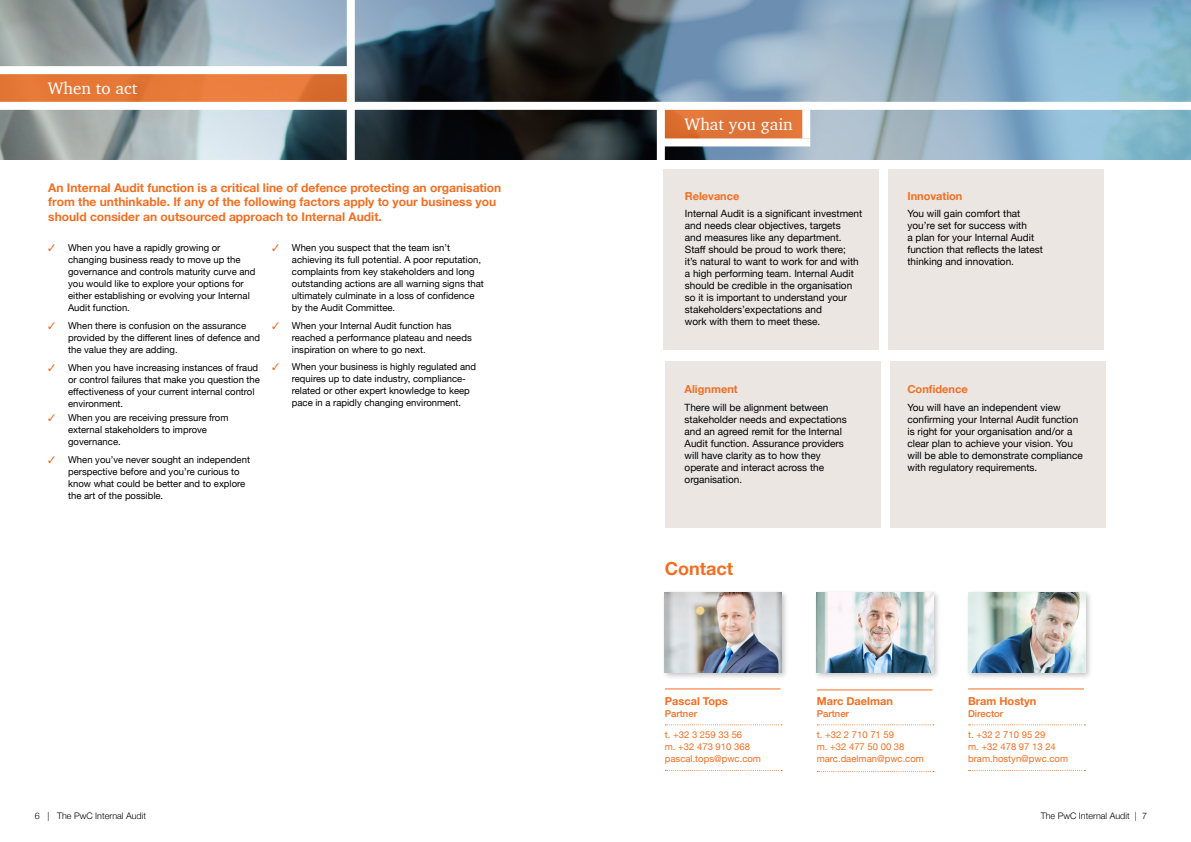
<style>
.page{position:relative;width:1191px;height:842px;background:#fff}
.page>*{position:absolute;margin:0;border:0;box-sizing:border-box;transform-origin:0 0}
.t1{font:700 18px "Helvetica Neue";color:#f36e21}
.t2{font:17px "Charter";color:#fff}
.t3{font:700 12px/14.4px "Helvetica Neue";color:#f36e21}
.t4{font:700 11px "Helvetica Neue";color:#f36e21}
.t5{font:10px/12px "Helvetica Neue";color:#000}
.t6{font:9.5px/12px "Helvetica Neue";color:#000}
.t7{font:9.5px/12px "Helvetica Neue";color:#f36e21}
.t8{font:500 9.5px "Helvetica Neue";color:#f36e21}
.t9{font:300 9px "Helvetica Neue";color:#000}
.s1{color:#f36e21}
</style>
<div class="page">
<img style="left:0;top:0;width:1191px;height:160px">
<div style="left:663px;top:106px;width:147px;height:32px;background:linear-gradient(to right,#dc7032,#e1773d)"></div>
<svg style="left:0;top:74px;width:347px;height:28px;background:#e5793a"></svg>
<div style="left:888px;top:169px;width:216px;height:180px;background:#ebe6e2"></div>
<div style="left:665px;top:361px;width:215px;height:166px;background:#ebe6e2"></div>
<div style="left:890px;top:361px;width:215px;height:166px;background:#ebe6e2"></div>
<div style="left:0;top:102px;width:1191px;height:8px;background:#fff"></div>
<div style="left:347px;top:0;width:8px;height:169px;background:#fff"></div>
<div style="left:0;top:66px;width:351px;height:8px;background:#fff"></div>
<hr style="left:665px;top:688px;width:115px;height:1px;background:#f36e21">
<svg style="left:665px;top:724px;width:117px;height:1px"></svg>
<svg style="left:665px;top:770px;width:117px;height:1px"></svg>
<hr style="left:816px;top:689px;width:116px;height:1px;background:#f36e21">
<svg style="left:817px;top:724px;width:117px;height:1px"></svg>
<svg style="left:817px;top:771px;width:117px;height:1px"></svg>
<hr style="left:968px;top:688px;width:115px;height:1px;background:#f36e21">
<svg style="left:968px;top:724px;width:117px;height:1px"></svg>
<svg style="left:968px;top:770px;width:117px;height:1px"></svg>
<div style="left:661px;top:589px;width:128px;height:91px;background:#000;opacity:.25"></div>
<img style="left:665px;top:593px;width:116px;height:79px">
<div style="left:813px;top:589px;width:128px;height:91px;background:#000;opacity:.25"></div>
<img style="left:816px;top:593px;width:117px;height:79px">
<div style="left:964px;top:589px;width:128px;height:91px;background:#000;opacity:.25"></div>
<img style="left:968px;top:593px;width:117px;height:79px">
<div style="left:663px;top:169px;width:216px;height:180px;background:#ebe6e2"></div>
<div style="left:657px;top:102px;width:8px;height:67px;background:#fff"></div>
<div style="left:802px;top:102px;width:8px;height:36px;background:#fff"></div>
<div style="left:662px;top:138px;width:148px;height:8px;background:#fff"></div>
<h2 class="t2" style="left:48px;top:74px;width:91px">When to act</h2>
<p class="t3" style="left:48px;top:181px;width:454px">An Internal Audit function is a critical line of defence protecting an organisation from the unthinkable. If any of the following factors apply to your business you should consider an outsourced approach to Internal Audit.</p>
<p class="t6" style="left:68px;top:242px;width:189px;text-indent:-20px"><span class="s1">✓</span> When you have a rapidly growing or changing business ready to move up the governance and controls maturity curve and you would like to explore your options for either establishing or evolving your Internal Audit function.</p>
<p class="t6" style="left:68px;top:320px;width:193px;text-indent:-20px"><span class="s1">✓</span> When there is confusion on the assurance provided by the different lines of defence and the value they are adding.</p>
<p class="t6" style="left:68px;top:362px;width:193px;text-indent:-20px"><span class="s1">✓</span> When you have increasing instances of fraud or control failures that make you question the effectiveness of your current internal control environment.</p>
<p class="t6" style="left:68px;top:412px;width:162px;text-indent:-20px"><span class="s1">✓</span> When you are receiving pressure from external stakeholders to improve governance.</p>
<p class="t6" style="left:68px;top:454px;width:183px;text-indent:-20px"><span class="s1">✓</span> When you’ve never sought an independent perspective before and you’re curious to know what could be better and to explore the art of the possible.</p>
<p class="t6" style="left:292px;top:242px;width:193px;text-indent:-20px"><span class="s1">✓</span> When you suspect that the team isn’t achieving its full potential. A poor reputation, complaints from key stakeholders and long outstanding actions are all warning signs that ultimately culminate in a loss of confidence by the Audit Committee.</p>
<p class="t6" style="left:292px;top:320px;width:181px;text-indent:-20px"><span class="s1">✓</span> When your Internal Audit function has reached a performance plateau and needs inspiration on where to go next.</p>
<p class="t6" style="left:292px;top:362px;width:186px;text-indent:-20px"><span class="s1">✓</span> When your business is highly regulated and requires up to date industry, compliance&shy;related or other expert knowledge to keep pace in a rapidly changing environment.</p>
<h2 class="t2" style="left:684px;top:110px;width:110px">What you gain</h2>
<p class="t4" style="left:685px;top:187px;width:56px">Relevance</p>
<p class="t5" style="left:685px;top:208px;width:179px">Internal Audit is a significant investment and needs clear objectives, targets<br>and measures like any department.<br>Staff should be proud to work there;<br>it’s natural to want to work for and with a high performing team. Internal Audit should be credible in the organisation so it is important to understand your stakeholders’expectations and<br>work with them to meet these.</p>
<p class="t4" style="left:684px;top:381px;width:55px">Alignment</p>
<p class="t5" style="left:684px;top:402px;width:164px">There will be alignment between stakeholder needs and expectations and an agreed remit for the Internal<br>Audit function. Assurance providers will have clarity as to how they operate and interact across the organisation.</p>
<h1 class="t1" style="left:665px;top:554px;width:70px">Contact</h1>
<p class="t4" style="left:907px;top:187px;width:56px">Innovation</p>
<p class="t5" style="left:907px;top:208px;width:137px">You will gain comfort that you’re set for success with<br>a plan for your Internal Audit function that reflects the latest thinking and innovation.</p>
<p class="t4" style="left:907px;top:381px;width:62px">Confidence</p>
<p class="t5" style="left:907px;top:402px;width:177px">You will have an independent view confirming your Internal Audit function is right for your organisation and/or a clear plan to achieve your vision. You will be able to demonstrate compliance with regulatory requirements.</p>
<p class="t4" style="left:665px;top:692px;width:64px">Pascal Tops</p>
<p class="t8" style="left:665px;top:706px;width:34px">Partner</p>
<p class="t7" style="left:665px;top:729px;width:98px">t. +32 3 259 33 56<br>m. +32 473 910 368 pascal.tops@pwc.com</p>
<p class="t4" style="left:816px;top:692px;width:78px">Marc Daelman</p>
<p class="t8" style="left:816px;top:706px;width:34px">Partner</p>
<p class="t7" style="left:816px;top:729px;width:109px">t. +32 2 710 71 59<br>m. +32 477 50 00 38 marc.daelman@pwc.com</p>
<p class="t4" style="left:968px;top:692px;width:70px">Bram Hostyn</p>
<p class="t8" style="left:968px;top:706px;width:37px">Director</p>
<p class="t7" style="left:968px;top:729px;width:101px">t. +32 2 710 95 29<br>m. +32 478 97 13 24 bram.hostyn@pwc.com</p>
<p class="t9" style="left:35px;top:808px;width:113px">6 | The PwC Internal Audit</p>
<p class="t9" style="left:1040px;top:809px;width:108px">The PwC Internal Audit | 7</p>
</div>
